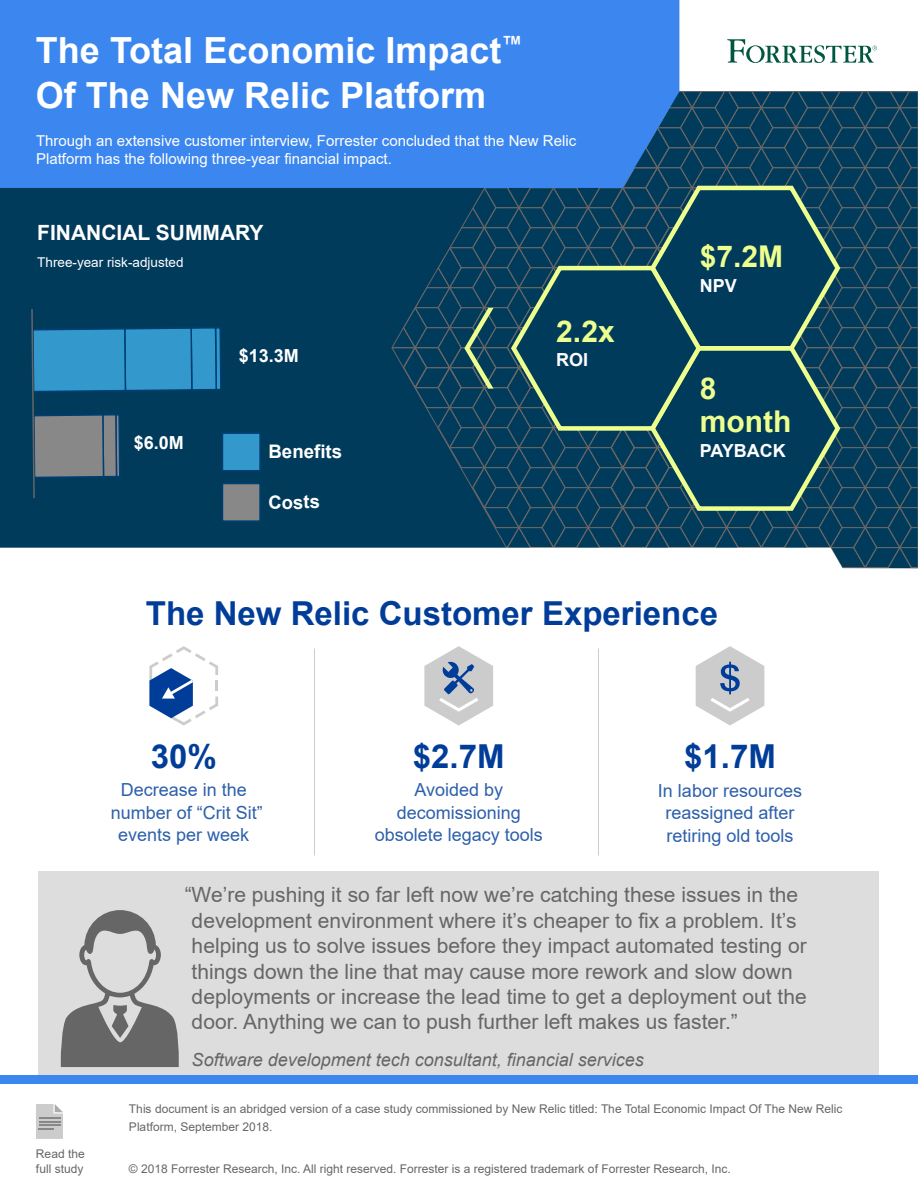
<style>
.page{position:relative;width:918px;height:1188px;background:#fff}
.page>*{position:absolute;margin:0;border:0;box-sizing:border-box;transform-origin:0 0}
.t1{font:700 36px/45px "Arial";color:#fff}
.t2{font:700 33px "Arial";color:#003d99}
.t3{font:700 30px/33px "Arial";color:#eeff8e}
.t4{font:21px/25.5px "Arial";color:#666}
.t5{font:700 21px "Arial";color:#fff}
.t6{font:700 18.6px "Arial";color:#fff}
.t7{font:18px/22.5px "Arial";color:#2d60ab;text-align:center}
.t8{font:italic 18px "Arial";color:#666}
.t9{font:700 18px "Arial";color:#fff}
.t10{font:15px/18px "Arial";color:#fff}
.t11{font:13.5px "Arial";color:#fff}
.t12{font:12px/18px "Arial";color:#666}
</style>
<div class="page">
<div style="left:0;top:92px;width:918px;height:990px;background:#003b5c"></div>
<div style="left:0;top:0;width:679px;height:188px;background:#3c87ef"></div>
<svg style="left:727px;top:39px;width:150px;height:24px"></svg>
<div style="left:0;top:548px;width:918px;height:527px;background:#fff"></div>
<div style="left:38px;top:871px;width:841px;height:204px;background:#ddd"></div>
<div style="left:0;top:1075px;width:918px;height:9px;background:#3c87ef"></div>
<svg style="left:36px;top:1104px;width:27px;height:35px"></svg>
<svg style="left:392px;top:91px;width:526px;height:478px"></svg>
<div style="left:28px;top:310px;width:9px;height:6px;border:3px solid #003b5c;border-radius:50%"></div>
<div style="left:29px;top:310px;width:7px;height:6px;border:3px solid #003b5c;border-radius:50%"></div>
<svg style="left:30px;top:309px;width:220px;height:190px"></svg>
<div style="left:222px;top:483px;width:39px;height:39px;background:#888;border:2px solid #003f74"></div>
<div style="left:222px;top:432px;width:39px;height:39px;background:#39c;border:2px solid #003f74"></div>
<svg style="left:61px;top:910px;width:118px;height:157px"></svg>
<svg style="left:696px;top:646px;width:68px;height:80px"></svg>
<svg style="left:424px;top:646px;width:69px;height:80px"></svg>
<svg style="left:149px;top:646px;width:69px;height:80px"></svg>
<h1 class="t1" style="left:36px;top:29px;width:488px">The Total Economic Impact<sup>™<br></sup>Of The New Relic Platform</h1>
<p class="t10" style="left:36px;top:132px;width:542px">Through an extensive customer interview, Forrester concluded that the New Relic<br>Platform has the following three-year financial impact.</p>
<p class="t5" style="left:37px;top:218px;width:228px">FINANCIAL SUMMARY</p>
<p class="t11" style="left:37px;top:253px;width:148px">Three-year risk-adjusted</p>
<p class="t9" style="left:134px;top:430px;width:52px">$6.0M</p>
<p class="t9" style="left:239px;top:343px;width:62px">$13.3M</p>
<p class="t6" style="left:268px;top:439px;width:75px">Benefits</p>
<p class="t6" style="left:268px;top:489px;width:53px;rotate:-1deg">Costs</p>
<h3 class="t3" style="left:556px;top:316px;width:60px">2.2x</h3>
<p class="t9" style="left:556px;top:347px;width:34px">ROI</p>
<h3 class="t3" style="left:700px;top:240px;width:85px">$7.2M</h3>
<p class="t9" style="left:700px;top:273px;width:39px">NPV</p>
<h3 class="t3" style="left:700px;top:373px;width:93px">8 month</h3>
<p class="t9" style="left:700px;top:438px;width:88px">PAYBACK</p>
<h2 class="t2" style="left:146px;top:590px;width:574px">The New Relic Customer Experience</h2>
<h2 class="t2" style="left:151px;top:733px;width:68px">30%</h2>
<p class="t7" style="left:111px;top:778px;width:154px">Decrease in the number of “Crit Sit” events per week</p>
<h2 class="t2" style="left:413px;top:733px;width:93px">$2.7M</h2>
<p class="t7" style="left:375px;top:778px;width:170px">Avoided by decomissioning obsolete legacy tools</p>
<h2 class="t2" style="left:684px;top:733px;width:93px">$1.7M</h2>
<p class="t7" style="left:658px;top:779px;width:146px">In labor resources reassigned after retiring old tools</p>
<p class="t4" style="left:192px;top:882px;width:617px;text-indent:-7px">“We’re pushing it so far left now we’re catching these issues in the development environment where it’s cheaper to fix a problem. It’s helping us to solve issues before they impact automated testing or things down the line that may cause more rework and slow down deployments or increase the lead time to get a deployment out the door. Anything we can to push further left makes us faster.”</p>
<p class="t8" style="left:192px;top:1048px;width:454px">Software development tech consultant, financial services</p>
<p class="t12" style="left:36px;top:1146px;width:50px;line-height:15px">Read the full study</p>
<p class="t12" style="left:129px;top:1099px;width:715px">This document is an abridged version of a case study commissioned by New Relic titled: The Total Economic Impact Of The New Relic<br>Platform, September 2018.</p>
<p class="t12" style="left:129px;top:1160px;width:603px">© 2018 Forrester Research, Inc. All right reserved. Forrester is a registered trademark of Forrester Research, Inc.</p>
</div>
